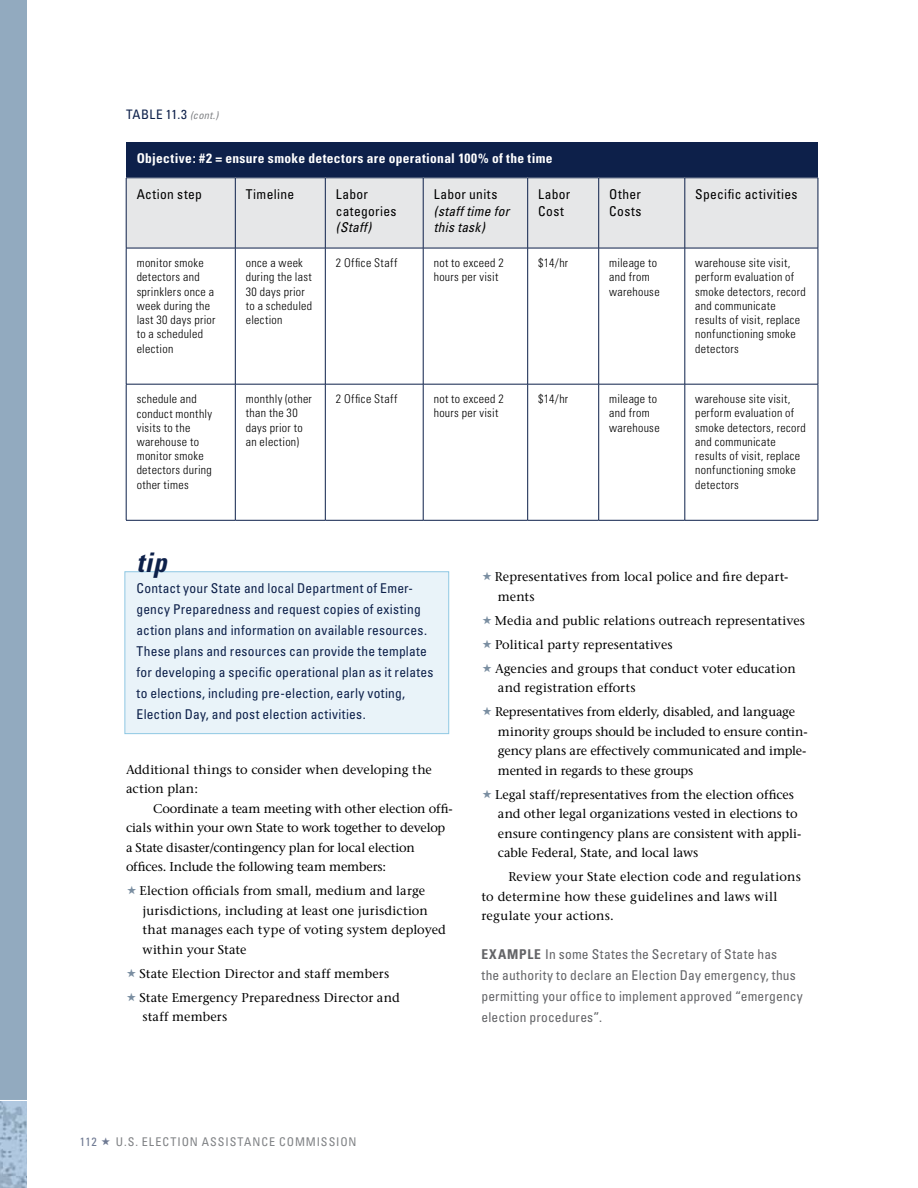
<style>
.page{position:relative;width:918px;height:1188px;background:#fff}
.page>*{position:absolute;margin:0;border:0;box-sizing:border-box;transform-origin:0 0}
.t1{font:italic 700 condensed 27px "Univers LT Std";color:#0d204a}
.t2{font:condensed 13.5px/21px "Univers LT Std";letter-spacing:.015em;color:#0d204a}
.t3{font:condensed 13.5px/21px "Univers LT Std";letter-spacing:.015em;color:#636467}
.t4{font:condensed 13.5px/16.5px "Univers";letter-spacing:.025em;color:#000}
.t5{font:700 condensed 13.5px "Univers";letter-spacing:.025em;color:#fff}
.t6{font:italic condensed 13.5px/16.5px "Univers";letter-spacing:.02em;color:#000}
.t7{font:condensed 13.05px "Univers";color:#0d204a}
.t8{font:500 12.75px/19.5px "Stone Serif Std";color:#000}
.t9{font:300 condensed 12px/14.2px "Univers LT Std";letter-spacing:.025em;color:#000}
.t10{font:condensed 12px "Univers LT Std";color:#808285}
.t11{font:condensed 12px "Univers LT Std";color:#6e7992}
.s1{font-family:"Univers LT Std";font-style:italic;font-size:10.5px;color:#808285}
.s2{font-weight:700}
</style>
<div class="page">
<div style="left:126px;top:142px;width:692px;height:36px;background:#0d204a"></div>
<div style="left:126px;top:178px;width:109px;height:70px;background:#e6e7e8"></div>
<div style="left:235px;top:178px;width:90px;height:70px;background:#e6e7e8"></div>
<div style="left:325px;top:178px;width:98px;height:70px;background:#e6e7e8"></div>
<div style="left:423px;top:178px;width:105px;height:70px;background:#e6e7e8"></div>
<div style="left:528px;top:178px;width:71px;height:70px;background:#e6e7e8"></div>
<div style="left:599px;top:178px;width:86px;height:70px;background:#e6e7e8"></div>
<div style="left:685px;top:178px;width:133px;height:70px;background:#e6e7e8"></div>
<hr style="left:126px;top:178px;width:1px;height:70px;background:#0d204a">
<hr style="left:126px;top:178px;width:109px;height:1px;background:#0d204a">
<hr style="left:235px;top:178px;width:90px;height:1px;background:#0d204a">
<hr style="left:325px;top:178px;width:98px;height:1px;background:#0d204a">
<hr style="left:423px;top:178px;width:105px;height:1px;background:#0d204a">
<hr style="left:528px;top:178px;width:71px;height:1px;background:#0d204a">
<hr style="left:599px;top:178px;width:86px;height:1px;background:#0d204a">
<hr style="left:685px;top:178px;width:133px;height:1px;background:#0d204a">
<hr style="left:235px;top:178px;width:1px;height:70px;background:#0d204a">
<hr style="left:325px;top:178px;width:1px;height:70px;background:#0d204a">
<hr style="left:423px;top:178px;width:1px;height:70px;background:#0d204a">
<hr style="left:527px;top:178px;width:1px;height:70px;background:#0d204a">
<hr style="left:598px;top:178px;width:1px;height:70px;background:#0d204a">
<hr style="left:685px;top:178px;width:1px;height:70px;background:#0d204a">
<hr style="left:818px;top:178px;width:1px;height:70px;background:#0d204a">
<hr style="left:126px;top:248px;width:1px;height:136px;background:#0d204a">
<hr style="left:126px;top:248px;width:109px;height:1px;background:#0d204a">
<hr style="left:235px;top:248px;width:90px;height:1px;background:#0d204a">
<hr style="left:325px;top:248px;width:98px;height:1px;background:#0d204a">
<hr style="left:423px;top:248px;width:105px;height:1px;background:#0d204a">
<hr style="left:528px;top:248px;width:71px;height:1px;background:#0d204a">
<hr style="left:599px;top:248px;width:86px;height:1px;background:#0d204a">
<hr style="left:685px;top:248px;width:133px;height:1px;background:#0d204a">
<hr style="left:235px;top:248px;width:1px;height:136px;background:#0d204a">
<hr style="left:325px;top:248px;width:1px;height:136px;background:#0d204a">
<hr style="left:423px;top:248px;width:1px;height:136px;background:#0d204a">
<hr style="left:527px;top:248px;width:1px;height:136px;background:#0d204a">
<hr style="left:598px;top:248px;width:1px;height:136px;background:#0d204a">
<hr style="left:685px;top:248px;width:1px;height:136px;background:#0d204a">
<hr style="left:818px;top:248px;width:1px;height:136px;background:#0d204a">
<hr style="left:126px;top:384px;width:1px;height:136px;background:#0d204a">
<hr style="left:126px;top:384px;width:109px;height:1px;background:#0d204a">
<hr style="left:235px;top:384px;width:90px;height:1px;background:#0d204a">
<hr style="left:325px;top:384px;width:98px;height:1px;background:#0d204a">
<hr style="left:423px;top:384px;width:105px;height:1px;background:#0d204a">
<hr style="left:528px;top:384px;width:71px;height:1px;background:#0d204a">
<hr style="left:599px;top:384px;width:86px;height:1px;background:#0d204a">
<hr style="left:685px;top:384px;width:133px;height:1px;background:#0d204a">
<hr style="left:235px;top:384px;width:1px;height:136px;background:#0d204a">
<hr style="left:325px;top:384px;width:1px;height:136px;background:#0d204a">
<hr style="left:423px;top:384px;width:1px;height:136px;background:#0d204a">
<hr style="left:527px;top:384px;width:1px;height:136px;background:#0d204a">
<hr style="left:598px;top:384px;width:1px;height:136px;background:#0d204a">
<hr style="left:685px;top:384px;width:1px;height:136px;background:#0d204a">
<hr style="left:818px;top:384px;width:1px;height:136px;background:#0d204a">
<hr style="left:126px;top:520px;width:109px;height:1px;background:#0d204a">
<hr style="left:235px;top:520px;width:90px;height:1px;background:#0d204a">
<hr style="left:325px;top:520px;width:98px;height:1px;background:#0d204a">
<hr style="left:423px;top:520px;width:105px;height:1px;background:#0d204a">
<hr style="left:528px;top:520px;width:71px;height:1px;background:#0d204a">
<hr style="left:599px;top:520px;width:86px;height:1px;background:#0d204a">
<hr style="left:685px;top:520px;width:133px;height:1px;background:#0d204a">
<div style="left:124px;top:571px;width:325px;height:163px;background:#e9f3f9;border:1px solid #8fc8e3"></div>
<div style="left:0;top:0;width:27px;height:1188px;background:#92aabf"></div>
<img style="left:0;top:1101px;width:27px;height:87px">
<hr style="left:0;top:1100px;width:41px;height:1px;background:#fff">
<p class="t7" style="left:126px;top:106px;width:94px">TA BL E 11.3 <span class="s1">(cont .)</span></p>
<p class="t5" style="left:137px;top:150px;width:417px">Objective : # 2 = ensure smoke detectors are operational 100 % of the time</p>
<p class="t4" style="left:137px;top:186px;width:67px">Action step</p>
<p class="t4" style="left:246px;top:186px;width:50px">Timeline</p>
<p class="t4" style="left:336px;top:186px;width:62px">Labor categories</p>
<p class="t6" style="left:336px;top:219px;width:37px">(Staff)</p>
<p class="t4" style="left:538px;top:186px;width:34px">Labor<br>Cost</p>
<p class="t4" style="left:609px;top:186px;width:34px">Other<br>Costs</p>
<p class="t4" style="left:695px;top:186px;width:104px">Specific activities</p>
<p class="t4" style="left:434px;top:186px;width:65px">Labor units</p>
<p class="t6" style="left:434px;top:202px;width:77px">(staff time for this task)</p>
<p class="t9" style="left:137px;top:256px;width:80px">monitor smoke detectors and sprinklers once a week during the last 30 days prior to a scheduled election</p>
<p class="t9" style="left:246px;top:256px;width:68px">once a week during the last<br>30 days prior to a scheduled election</p>
<p class="t9" style="left:336px;top:256px;width:63px">2 Of fice Staff</p>
<p class="t9" style="left:434px;top:256px;width:72px">not to exceed 2 hours per visit</p>
<p class="t9" style="left:538px;top:256px;width:32px">$14/hr</p>
<p class="t9" style="left:609px;top:256px;width:52px">mileage to and from warehouse</p>
<p class="t9" style="left:695px;top:256px;width:112px">warehouse site visit, perform evaluation of smoke detectors, record and communicate results of visit, replace nonfunctioning smoke detectors</p>
<p class="t9" style="left:137px;top:392px;width:77px">schedule and conduct monthly visits to the warehouse to monitor smoke detectors during other times</p>
<p class="t9" style="left:246px;top:392px;width:68px">monthly (other than the 30 days prior to an election)</p>
<p class="t9" style="left:336px;top:392px;width:63px">2 Of fice Staff</p>
<p class="t9" style="left:434px;top:392px;width:72px">not to exceed 2 hours per visit</p>
<p class="t9" style="left:538px;top:392px;width:32px">$14/hr</p>
<p class="t9" style="left:609px;top:392px;width:52px">mileage to and from warehouse</p>
<p class="t9" style="left:695px;top:392px;width:112px">warehouse site visit, perform evaluation of smoke detectors, record and communicate results of visit, replace nonfunctioning smoke detectors</p>
<p class="t1" style="left:137px;top:546px;width:32px">tip</p>
<p class="t2" style="left:137px;top:577px;width:298px">Contact your State and local Depar tment of Emer&shy;gency Preparedness and request copies of exis ting action plans and information on available resources.<br>These plans and resources can provide the template for developing a specific operational plan as it relates to elections, including pre-election, early voting, Election Day, and post election activities.</p>
<h4 class="t8" style="left:126px;top:760px;width:307px">Additional things to consider when developing the action plan:</h4>
<p class="t8" style="left:126px;top:798px;width:328px;text-indent:27px">Coordinate a team meeting with other election offi&shy;cials within your own State to work together to develop a State disaster/contingency plan for local election offices. Include the following team members:</p>
<p class="t8" style="left:140px;top:881px;width:308px">Election officials from small, medium and large jurisdictions, including at least one jurisdiction that manages each type of voting system deployed within your State</p>
<p class="t8" style="left:140px;top:964px;width:251px">State Election Director and staff members</p>
<p class="t8" style="left:140px;top:988px;width:262px">State Emergency Preparedness Director and staff members</p>
<p class="t8" style="left:495px;top:567px;width:295px">Representatives from local police and fire depart&shy;ments</p>
<p class="t8" style="left:495px;top:611px;width:312px">Media and public relations outreach representatives</p>
<p class="t8" style="left:495px;top:635px;width:179px">Political party representatives</p>
<p class="t8" style="left:495px;top:659px;width:302px">Agencies and groups that conduct voter education and registration efforts</p>
<p class="t8" style="left:495px;top:702px;width:314px">Representatives from elderly, disabled, and language minority groups should be included to ensure contin&shy;gency plans are effectively communicated and imple&shy;mented in regards to these groups</p>
<p class="t8" style="left:495px;top:785px;width:308px">Legal staff/representatives from the election offices and other legal organizations vested in elections to ensure contingency plans are consistent with appli&shy;cable Federal, State, and local laws</p>
<p class="t8" style="left:481px;top:867px;width:321px;text-indent:27px">Review your State election code and regulations to determine how these guidelines and laws will regulate your actions.</p>
<p class="t3" style="left:482px;top:944px;width:323px"><span class="s2">EXAMPLE</span> In some States the Secretar y of State has<br>the authorit y to declare an Election Day emergency, thus permit ting your of fice to implement approved “emergency election procedures”.</p>
<p class="t11" style="left:80px;top:1134px;width:18px">11 2</p>
<p class="t10" style="left:116px;top:1134px;width:242px">U . S . E L E C T I O N A S S I S TA N C E C O M M I S S I O N</p>
</div>
